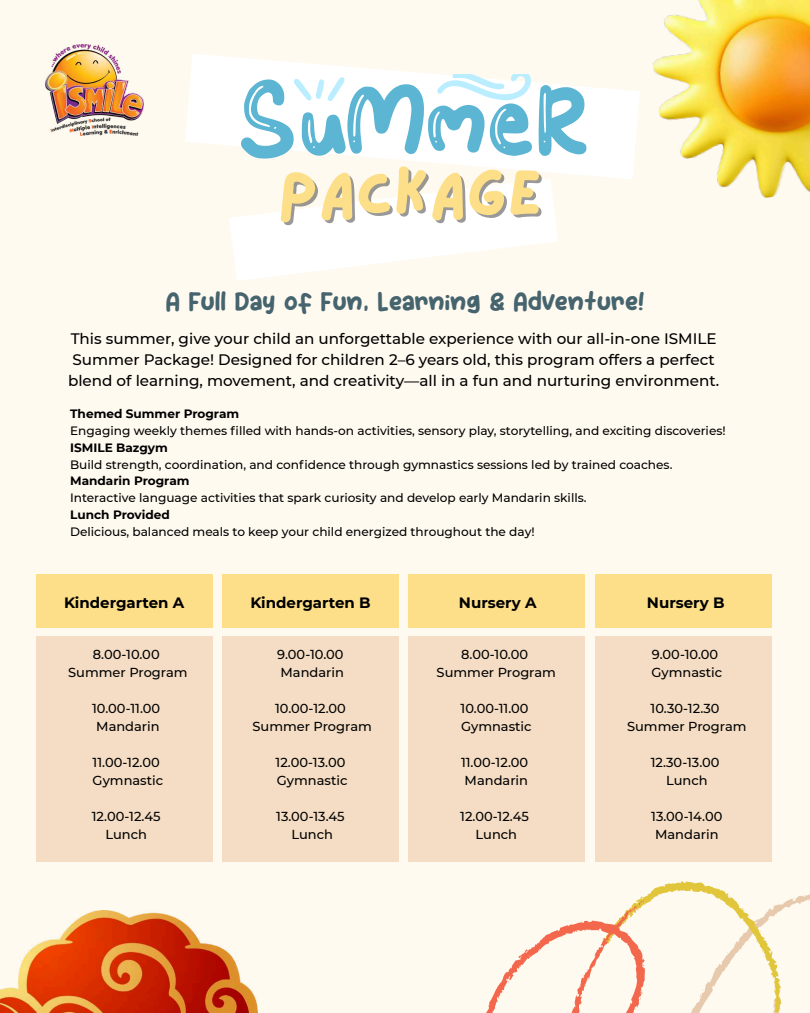
<style>
.page{position:relative;width:810px;height:1013px;background:#fff}
.page>*{position:absolute;margin:0;border:0;box-sizing:border-box;transform-origin:0 0}
.t1{font:64.2px "Lazydog";color:#fddf89}
.t2{font:23.4px "Om Botak";color:#46646e}
.t3{font:500 15.2px/21px "Montserrat";color:#000}
.t4{font:700 15px "Montserrat";color:#000}
.t5{font:500 13px/18px "Montserrat";color:#000;text-align:center}
.t6{font:500 12.1px "Montserrat";color:#000}
.t7{font:700 12.1px "Montserrat";color:#000}
</style>
<div class="page">
<div style="left:0;top:0;width:810px;height:1012px;background:#fffaf0"></div>
<svg style="left:229px;top:179px;width:329px;height:102px;fill:#fff"></svg>
<svg style="left:185px;top:54px;width:455px;height:125px"></svg>
<svg style="left:241px;top:75px;width:345px;height:84px"></svg>
<img style="left:45px;top:45px;width:98px;height:90px">
<img style="left:653px;top:0;width:157px;height:198px">
<div style="left:36px;top:575px;width:177px;height:53px;background:#fddf89"></div>
<div style="left:222px;top:575px;width:177px;height:53px;background:#fddf89"></div>
<div style="left:36px;top:636px;width:177px;height:225px;background:#f4ddc4"></div>
<div style="left:222px;top:636px;width:177px;height:225px;background:#f4ddc4"></div>
<div style="left:408px;top:574px;width:177px;height:53px;background:#fddf89"></div>
<div style="left:408px;top:635px;width:177px;height:226px;background:#f4ddc4"></div>
<div style="left:595px;top:575px;width:177px;height:53px;background:#fddf89"></div>
<div style="left:595px;top:636px;width:177px;height:225px;background:#f4ddc4"></div>
<svg style="left:459px;top:861px;width:351px;height:152px"></svg>
<img style="left:0;top:910px;width:257px;height:102px">
<h1 class="t1" style="left:278px;top:163px;width:266px">Package</h1>
<h2 class="t2" style="left:166px;top:287px;width:480px">A Full Day of Fun, Learning &amp; Adventure!</h2>
<p class="t3" style="left:68px;top:328px;width:653px">This summer, give your child an unforgettable experience with our all-in-one ISMILE<br>Summer Package! Designed for children 2–6 years old, this program offers a perfect blend of learning, movement, and creativity—all in a fun and nurturing environment.</p>
<p class="t7" style="left:70px;top:406px;width:171px">Themed Summer Program</p>
<p class="t6" style="left:70px;top:423px;width:657px">Engaging weekly themes filled with hands-on activities, sensory play, storytelling, and exciting discoveries!</p>
<p class="t7" style="left:70px;top:440px;width:99px">ISMILE Bazgym</p>
<p class="t6" style="left:70px;top:457px;width:604px">Build strength, coordination, and confidence through gymnastics sessions led by trained coaches.</p>
<p class="t7" style="left:70px;top:473px;width:121px">Mandarin Program</p>
<p class="t6" style="left:70px;top:490px;width:518px">Interactive language activities that spark curiosity and develop early Mandarin skills.</p>
<p class="t7" style="left:70px;top:507px;width:101px">Lunch Provided</p>
<p class="t6" style="left:70px;top:524px;width:466px">Delicious, balanced meals to keep your child energized throughout the day!</p>
<p class="t4" style="left:64px;top:593px;width:122px">Kindergarten A</p>
<p class="t4" style="left:250px;top:593px;width:122px">Kindergarten B</p>
<p class="t4" style="left:459px;top:593px;width:79px">Nursery A</p>
<p class="t4" style="left:647px;top:593px;width:79px">Nursery B</p>
<p class="t5" style="left:652px;top:645px;width:72px;text-align:left">9.00-10.00<br>Gymnastic</p>
<p class="t5" style="left:627px;top:699px;width:121px">10.30-12.30<br>Summer Program</p>
<p class="t5" style="left:651px;top:753px;width:70px">12.30-13.00<br>Lunch</p>
<p class="t5" style="left:651px;top:807px;width:73px;text-align:left">13.00-14.00<br>Mandarin</p>
<p class="t5" style="left:68px;top:645px;width:121px">8.00-10.00<br>Summer Program</p>
<p class="t5" style="left:92px;top:699px;width:70px">10.00-11.00<br>Mandarin</p>
<p class="t5" style="left:93px;top:753px;width:72px;text-align:left">11.00-12.00<br>Gymnastic</p>
<p class="t5" style="left:92px;top:807px;width:70px">12.00-12.45<br>Lunch</p>
<p class="t5" style="left:277px;top:645px;width:68px;text-align:left">9.00-10.00<br>Mandarin</p>
<p class="t5" style="left:253px;top:699px;width:121px">10.00-12.00<br>Summer Program</p>
<p class="t5" style="left:276px;top:753px;width:73px;text-align:left">12.00-13.00<br>Gymnastic</p>
<p class="t5" style="left:276px;top:807px;width:70px">13.00-13.45<br>Lunch</p>
<p class="t5" style="left:437px;top:645px;width:121px">8.00-10.00<br>Summer Program</p>
<p class="t5" style="left:461px;top:699px;width:73px;text-align:left">10.00-11.00<br>Gymnastic</p>
<p class="t5" style="left:461px;top:753px;width:69px;text-align:left">11.00-12.00<br>Mandarin</p>
<p class="t5" style="left:460px;top:807px;width:70px">12.00-12.45<br>Lunch</p>
</div>
